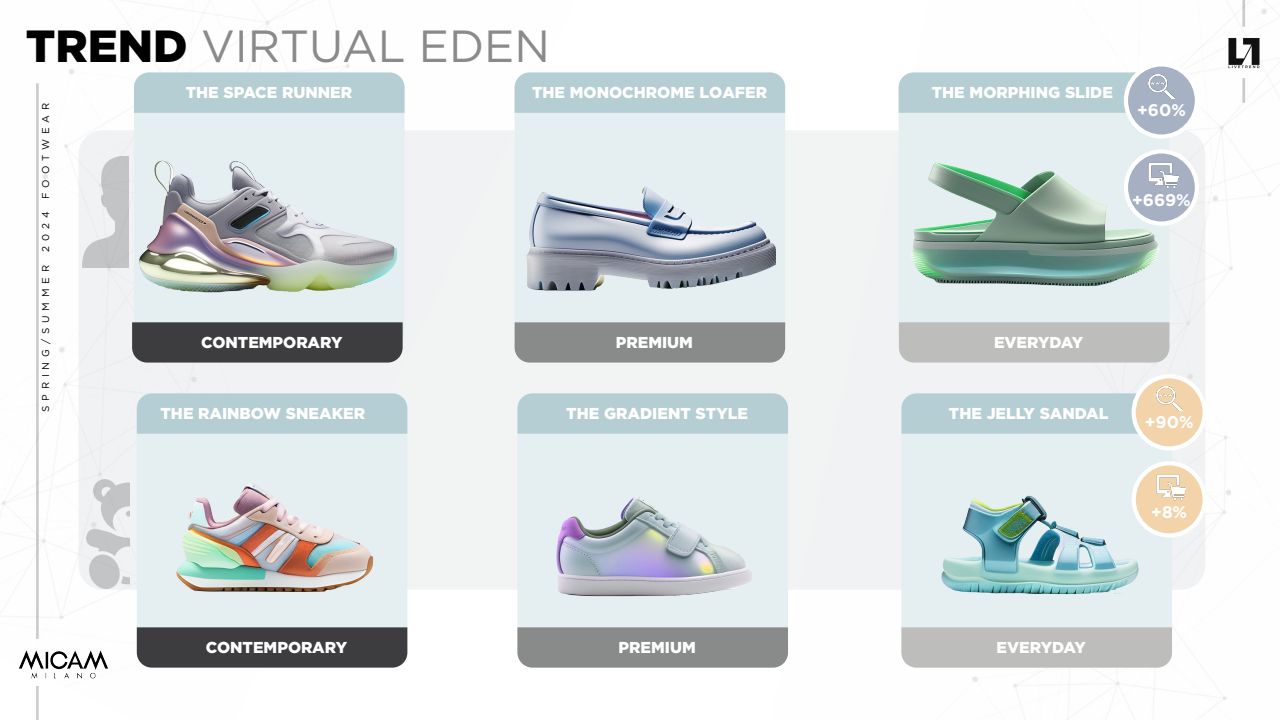
<style>
.page{position:relative;width:1280px;height:720px;background:#fff}
.page>*{position:absolute;margin:0;border:0;box-sizing:border-box;transform-origin:0 0}
.t1{font:45px "Gotham";color:#8a8a8a}
.t2{font:700 16.9px "Gotham";color:#fff}
.t3{font:900 15.8px "Gotham";color:#fff}
.t4{font:9.9px "Gotham";letter-spacing:.5em;color:#000}
.s1{font-weight:900;color:#000}
</style>
<div class="page">
<img style="left:2px;top:4px;width:513px;height:716px">
<img style="left:2px;top:641px;width:127px;height:47px">
<div style="left:79px;top:130px;width:1126px;height:460px;background:#f1f2f3;border-radius:24px"></div>
<img style="left:82px;top:157px;width:46px;height:110px">
<img style="left:86px;top:479px;width:44px;height:109px">
<div style="left:134px;top:72px;width:271px;height:275px;background:#e5eef0;border-radius:15px"></div>
<div style="left:134px;top:73px;width:271px;height:40px;background:#b5ced4"></div>
<div style="left:137px;top:393px;width:270px;height:275px;background:#e5eef0;border-radius:15px"></div>
<div style="left:137px;top:393px;width:270px;height:41px;background:#b5ced4"></div>
<div style="left:515px;top:72px;width:270px;height:275px;background:#e5eef0;border-radius:15px"></div>
<div style="left:515px;top:73px;width:270px;height:40px;background:#b5ced4"></div>
<div style="left:517px;top:393px;width:271px;height:275px;background:#e5eef0;border-radius:15px"></div>
<div style="left:517px;top:393px;width:271px;height:41px;background:#b5ced4"></div>
<div style="left:899px;top:72px;width:270px;height:275px;background:#e5eef0;border-radius:15px"></div>
<div style="left:899px;top:73px;width:239px;height:40px;background:#b5ced4"></div>
<div style="left:901px;top:393px;width:271px;height:275px;background:#e5eef0;border-radius:15px"></div>
<div style="left:901px;top:393px;width:240px;height:41px;background:#b5ced4"></div>
<img style="left:139px;top:160px;width:258px;height:133px">
<img style="left:912px;top:119px;width:247px;height:167px">
<img style="left:176px;top:483px;width:198px;height:109px">
<img style="left:526px;top:186px;width:250px;height:105px">
<img style="left:556px;top:497px;width:196px;height:100px">
<img style="left:941px;top:441px;width:209px;height:153px">
<div style="left:132px;top:322px;width:271px;height:41px;background:#3d3c3e"></div>
<div style="left:137px;top:627px;width:270px;height:41px;background:#3d3c3e"></div>
<div style="left:515px;top:322px;width:270px;height:41px;background:#898a8a"></div>
<div style="left:517px;top:627px;width:271px;height:41px;background:#898a8a"></div>
<div style="left:899px;top:322px;width:270px;height:41px;background:#bdbdbc"></div>
<div style="left:901px;top:627px;width:271px;height:41px;background:#bdbdbc"></div>
<div style="left:1126px;top:64px;width:71px;height:73px;background:#a7b1c4;border-radius:50%"></div>
<div style="left:1124px;top:62px;width:75px;height:77px;border:4px solid #fff;border-radius:50%"></div>
<img style="left:1149px;top:74px;width:25px;height:25px">
<div style="left:1126px;top:151px;width:71px;height:73px;background:#a7b0c3;border-radius:50%"></div>
<div style="left:1124px;top:149px;width:75px;height:77px;border:4px solid #fff;border-radius:50%"></div>
<img style="left:1148px;top:163px;width:30px;height:26px">
<div style="left:1134px;top:376px;width:71px;height:72px;background:#f3d4aa;border-radius:50%"></div>
<div style="left:1132px;top:374px;width:75px;height:77px;border:4px solid #fff;border-radius:50%"></div>
<img style="left:1156px;top:386px;width:26px;height:25px">
<div style="left:1134px;top:463px;width:71px;height:72px;background:#f3d4aa;border-radius:50%"></div>
<div style="left:1132px;top:461px;width:75px;height:77px;border:4px solid #fff;border-radius:50%"></div>
<img style="left:1156px;top:474px;width:30px;height:27px">
<p class="t1" style="left:26px;top:17px;width:526px"><span class="s1">TREND</span> VIRTUAL EDEN</p>
<p class="t3" style="left:186px;top:82px;width:168px">THE SPACE RUNNER</p>
<p class="t3" style="left:532px;top:82px;width:236px">THE MONOCHROME LOAFER</p>
<p class="t3" style="left:932px;top:82px;width:183px">THE MORPHING SLIDE</p>
<p class="t4" style="left:39px;top:199px;width:98px;rotate:-90deg">FOOTWEAR</p>
<p class="t2" style="left:1137px;top:99px;width:50px">+60%</p>
<p class="t2" style="left:1132px;top:189px;width:60px">+669%</p>
<p class="t4" style="left:39px;top:252px;width:42px;rotate:-90deg">2024</p>
<p class="t4" style="left:39px;top:412px;width:149px;rotate:-90deg">SPRING/SUMMER</p>
<p class="t3" style="left:201px;top:331px;width:143px">CONTEMPORARY</p>
<p class="t3" style="left:161px;top:402px;width:206px">THE RAINBOW SNEAKER</p>
<p class="t3" style="left:616px;top:331px;width:79px">PREMIUM</p>
<p class="t3" style="left:566px;top:402px;width:183px">THE GRADIENT STYLE</p>
<p class="t3" style="left:994px;top:331px;width:91px">EVERYDAY</p>
<p class="t3" style="left:949px;top:402px;width:161px">THE JELLY SANDAL</p>
<p class="t2" style="left:1145px;top:411px;width:50px">+90%</p>
<p class="t2" style="left:1151px;top:501px;width:37px">+8%</p>
<p class="t3" style="left:206px;top:636px;width:143px">CONTEMPORARY</p>
<p class="t3" style="left:619px;top:636px;width:79px">PREMIUM</p>
<p class="t3" style="left:997px;top:636px;width:91px">EVERYDAY</p>
</div>
